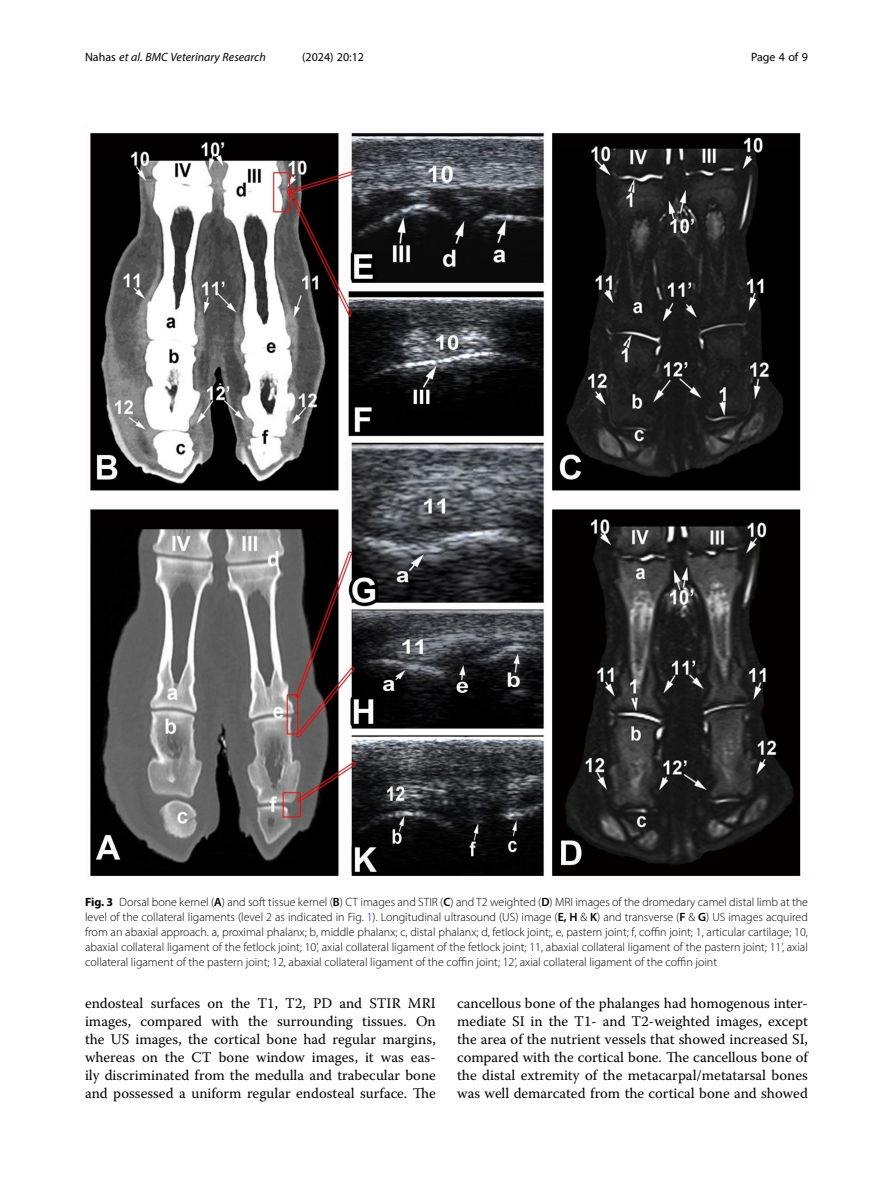
<style>
.page{position:relative;width:893px;height:1191px;background:#fff}
.page>*{position:absolute;margin:0;border:0;box-sizing:border-box;transform-origin:0 0}
.Body_Text_Indent{font:14.7px/18px "Warnock Pro";color:#000;text-align:justify}
.Figure_Caption{font:300 12px/15px "Myriad Pro";color:#000;text-align:justify}
.t1{font:italic 12px "Myriad Pro";color:#000}
.t2{font:12px "Myriad Pro";color:#000}
.s1{font-style:normal}
.s2{font-weight:700}
.s3{font-weight:600}
.s4{color:#00f}
</style>
<div class="page">
<img style="left:90px;top:132px;width:711px;height:745px">
<p class="t1" style="left:85px;top:50px;width:182px"><span class="s1">Nahas</span> et al. BMC Veterinary Research</p>
<p class="t2" style="left:302px;top:50px;width:63px">(2024) 20:12</p>
<p class="t2" style="left:751px;top:50px;width:58px">Page 4 of 9</p>
<p class="Figure_Caption" style="left:85px;top:894px;width:724px"><span class="s2">Fig. 3</span> Dorsal bone kernel (<span class="s3">A</span>) and soft tissue kernel (<span class="s3">B</span>) CT images and STIR (<span class="s3">C</span>) and T2 weighted (<span class="s3">D</span>) MRI images of the dromedary camel distal limb at the level of the collateral ligaments (level 2 as indicated in Fig. <span class="s4">1</span>). Longitudinal ultrasound (US) image (<span class="s3">E, H</span> &amp; <span class="s3">K</span>) and transverse (<span class="s3">F</span> &amp; <span class="s3">G</span>) US images acquired from an abaxial approach. a, proximal phalanx; b, middle phalanx; c, distal phalanx; d, fetlock joint;, e, pastern joint; f, coffin joint; 1, articular cartilage; 10, abaxial collateral ligament of the fetlock joint; 10’, axial collateral ligament of the fetlock joint; 11, abaxial collateral ligament of the pastern joint; 11’, axial collateral ligament of the pastern joint; 12, abaxial collateral ligament of the coffin joint; 12’, axial collateral ligament of the coffin joint</p>
<p class="Body_Text_Indent" style="left:85px;top:994px;width:352px">endosteal surfaces on the T1, T2, PD and STIR MRI images, compared with the surrounding tissues. On the US images, the cortical bone had regular margins, whereas on the CT bone window images, it was eas&shy;ily discriminated from the medulla and trabecular bone and possessed a uniform regular endosteal surface. The</p>
<p class="Body_Text_Indent" style="left:457px;top:994px;width:352px">cancellous bone of the phalanges had homogenous inter&shy;mediate SI in the T1- and T2-weighted images, except the area of the nutrient vessels that showed increased SI, compared with the cortical bone. The cancellous bone of the distal extremity of the metacarpal/metatarsal bones was well demarcated from the cortical bone and showed</p>
</div>
